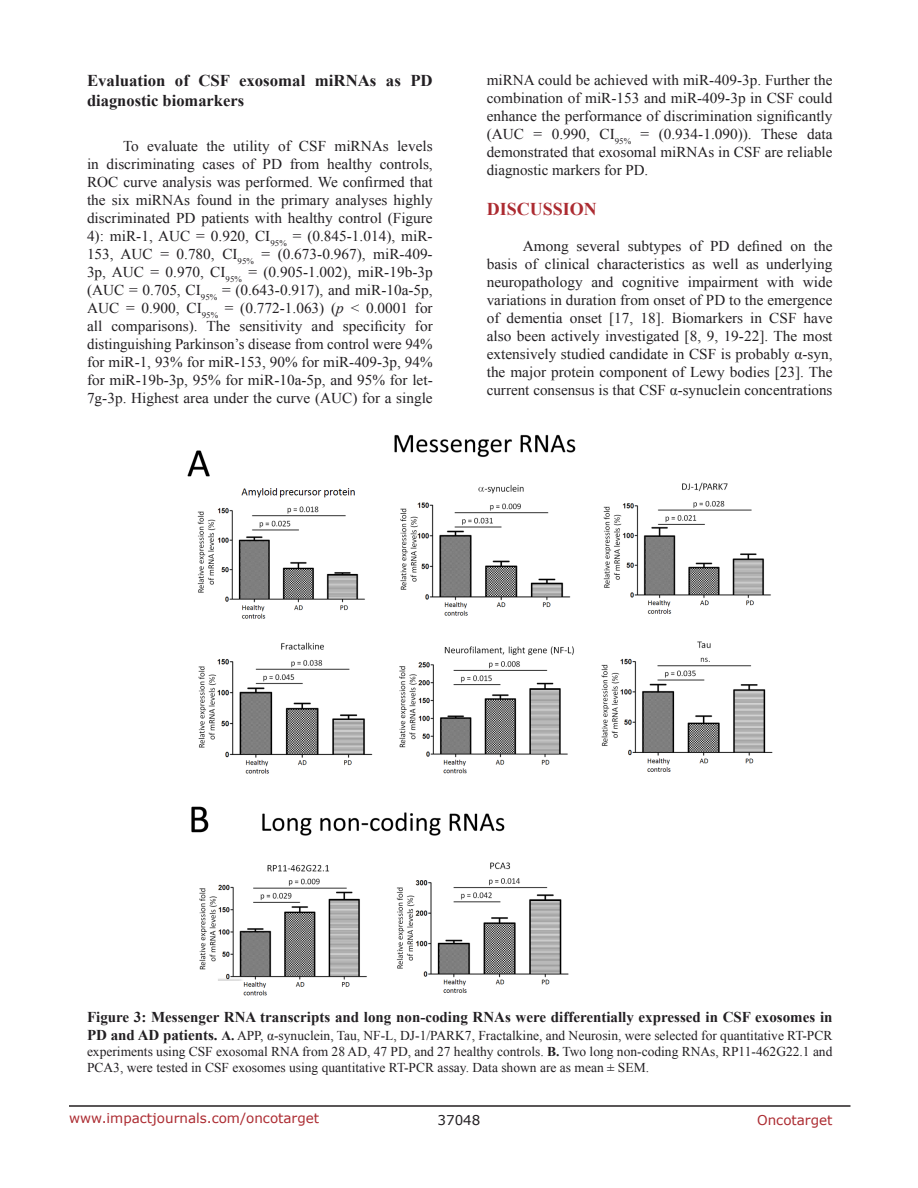
<style>
.page{position:relative;width:918px;height:1188px;background:#fff}
.page>*{position:absolute;margin:0;border:0;box-sizing:border-box;transform-origin:0 0}
.Heading{font:700 18px "Times New Roman";color:#ac2b31}
.SubHeading{font:700 16.5px/19.8px "Times New Roman";color:#221f22}
.BodyText{font:15px/18px "Times New Roman";color:#221f22;text-align:justify}
.FigureText{font:700 15px "Times New Roman";color:#221f22}
.FigureText-2{font:13.5px/16.2px "Times New Roman";color:#221f22;text-align:justify}
.t1{font:13.5px "Verdana";color:#ac2b31}
.t2{font:13.5px "Verdana";color:#221f22}
.s1{font-style:italic}
.s2{font-weight:700;font-size:15px}
.s3{font-weight:700}
</style>
<div class="page">
<hr style="left:69px;top:1105px;width:781px;height:2px;background:#231f20">
<img style="left:187px;top:434px;width:586px;height:562px">
<p class="SubHeading" style="left:87px;top:70px;width:347px">Evaluation of CSF exosomal miRNAs as PD diagnostic biomarkers</p>
<p class="BodyText" style="left:87px;top:137px;width:347px;text-indent:36px">To evaluate the utility of CSF miRNAs levels in discriminating cases of PD from healthy controls, ROC curve analysis was performed. We confirmed that the six miRNAs found in the primary analyses highly discriminated PD patients with healthy control (Figure 4): miR-1, AUC = 0.920, CI<sub>95%</sub> = (0.845-1.014), miR-153, AUC = 0.780, CI<sub>95%</sub> = (0.673-0.967), miR-409- 3p, AUC = 0.970, CI<sub>95%</sub> = (0.905-1.002), miR-19b-3p (AUC = 0.705, CI<sub>95%</sub> = (0.643-0.917), and miR-10a-5p, AUC = 0.900, CI<sub>95%</sub> = (0.772-1.063) (<span class="s1">p</span> &lt; 0.0001 for all comparisons). The sensitivity and specificity for distinguishing Parkinson’s disease from control were 94% for miR-1, 93% for miR-153, 90% for miR-409-3p, 94% for miR-19b-3p, 95% for miR-10a-5p, and 95% for let-7g-3p. Highest area under the curve (AUC) for a single</p>
<p class="BodyText" style="left:487px;top:71px;width:347px">miRNA could be achieved with miR-409-3p. Further the combination of miR-153 and miR-409-3p in CSF could enhance the performance of discrimination significantly (AUC = 0.990, CI<sub>95%</sub> = (0.934-1.090)). These data demonstrated that exosomal miRNAs in CSF are reliable diagnostic markers for PD.</p>
<p class="Heading" style="left:487px;top:197px;width:112px">DISCUSSION</p>
<p class="BodyText" style="left:487px;top:237px;width:347px;text-indent:36px">Among several subtypes of PD defined on the basis of clinical characteristics as well as underlying neuropathology and cognitive impairment with wide variations in duration from onset of PD to the emergence of dementia onset [17, 18]. Biomarkers in CSF have also been actively investigated [8, 9, 19-22]. The most extensively studied candidate in CSF is probably α-syn, the major protein component of Lewy bodies [23]. The current consensus is that CSF α-synuclein concentrations</p>
<p class="FigureText" style="left:87px;top:1007px;width:747px">Figure 3: Messenger RNA transcripts and long non-coding RNAs were differentially expressed in CSF exosomes in</p>
<p class="FigureText-2" style="left:87px;top:1027px;width:747px"><span class="s2">PD and AD patients.</span> <span class="s3">A.</span> APP, α-synuclein, Tau, NF-L, DJ-1/PARK7, Fractalkine, and Neurosin, were selected for quantitative RT-PCR experiments using CSF exosomal RNA from 28 AD, 47 PD, and 27 healthy controls. <span class="s3">B.</span> Two long non-coding RNAs, RP11-462G22.1 and PCA3, were tested in CSF exosomes using quantitative RT-PCR assay. Data shown are as mean ± SEM.</p>
<p class="t1" style="left:69px;top:1109px;width:252px">www.impactjournals.com/oncotarget</p>
<p class="t2" style="left:438px;top:1111px;width:44px">37048</p>
<p class="t1" style="left:757px;top:1111px;width:77px">Oncotarget</p>
</div>
